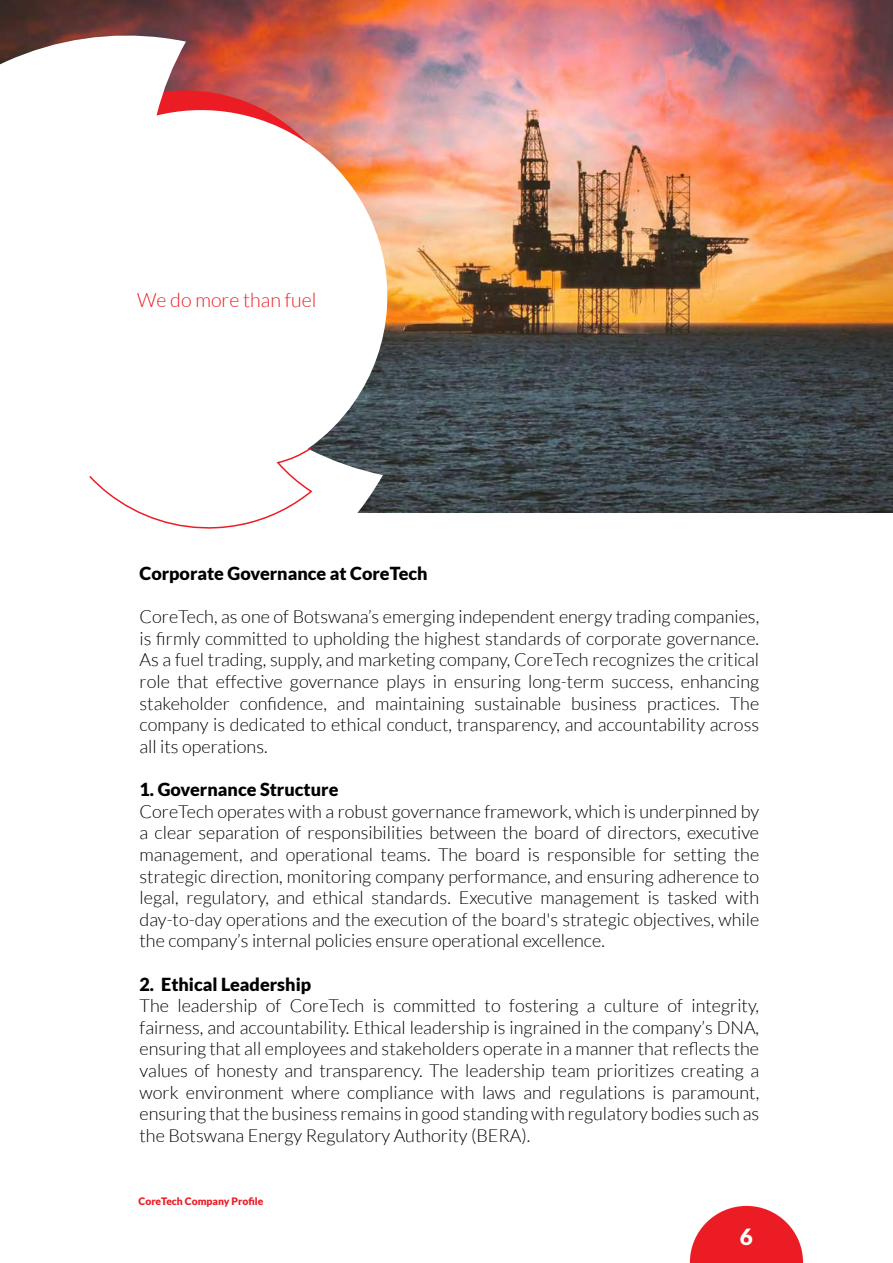
<style>
.page{position:relative;width:893px;height:1263px;background:#fff}
.page>*{position:absolute;margin:0;border:0;box-sizing:border-box;transform-origin:0 0}
.t1{font:900 22.35px "Lato";color:#fff}
.t2{font:300 19.65px "Lato";color:#ec1c24}
.t3{font:300 18px/21.6px "Lato";color:#000;text-align:justify}
.t4{font:900 18px "Lato";color:#000}
.t5{font:900 10.35px "Lato";color:#ec1c24}
</style>
<div class="page">
<img style="left:0;top:0;width:893px;height:512px">
<svg style="left:0;top:31px;width:389px;height:482px"></svg>
<svg style="left:690px;top:1206px;width:113px;height:57px"></svg>
<svg style="left:88px;top:446px;width:226px;height:83px"></svg>
<p class="t2" style="left:137px;top:289px;width:181px">We do more than fuel</p>
<p class="t4" style="left:140px;top:563px;width:290px">Corporate Governance at CoreTech</p>
<p class="t3" style="left:140px;top:606px;width:621px">CoreTech, as one of Botswana’s emerging independent energy trading companies, is firmly committed to upholding the highest standards of corporate governance.<br>As a fuel trading, supply, and marketing company, CoreTech recognizes the critical role that effective governance plays in ensuring long-term success, enhancing stakeholder confidence, and maintaining sustainable business practices. The company is dedicated to ethical conduct, transparency, and accountability across all its operations.</p>
<p class="t4" style="left:140px;top:779px;width:200px">1. Governance Structure</p>
<p class="t3" style="left:140px;top:800px;width:621px">CoreTech operates with a robust governance framework, which is underpinned by a clear separation of responsibilities between the board of directors, executive management, and operational teams. The board is responsible for setting the strategic direction, monitoring company performance, and ensuring adherence to legal, regulatory, and ethical standards. Executive management is tasked with day-to-day operations and the execution of the board's strategic objectives, while the company’s internal policies ensure operational excellence.</p>
<p class="t4" style="left:140px;top:973px;width:173px">2. Ethical Leadership</p>
<p class="t3" style="left:140px;top:995px;width:621px">The leadership of CoreTech is committed to fostering a culture of integrity, fairness, and accountability. Ethical leadership is ingrained in the company’s DNA, ensuring that all employees and stakeholders operate in a manner that reflects the values of honesty and transparency. The leadership team prioritizes creating a work environment where compliance with laws and regulations is paramount, ensuring that the business remains in good standing with regulatory bodies such as the Botswana Energy Regulatory Authority (BERA).</p>
<p class="t5" style="left:139px;top:1195px;width:126px">CoreTech Company Profile</p>
<p class="t1" style="left:740px;top:1224px;width:14px">6</p>
</div>
